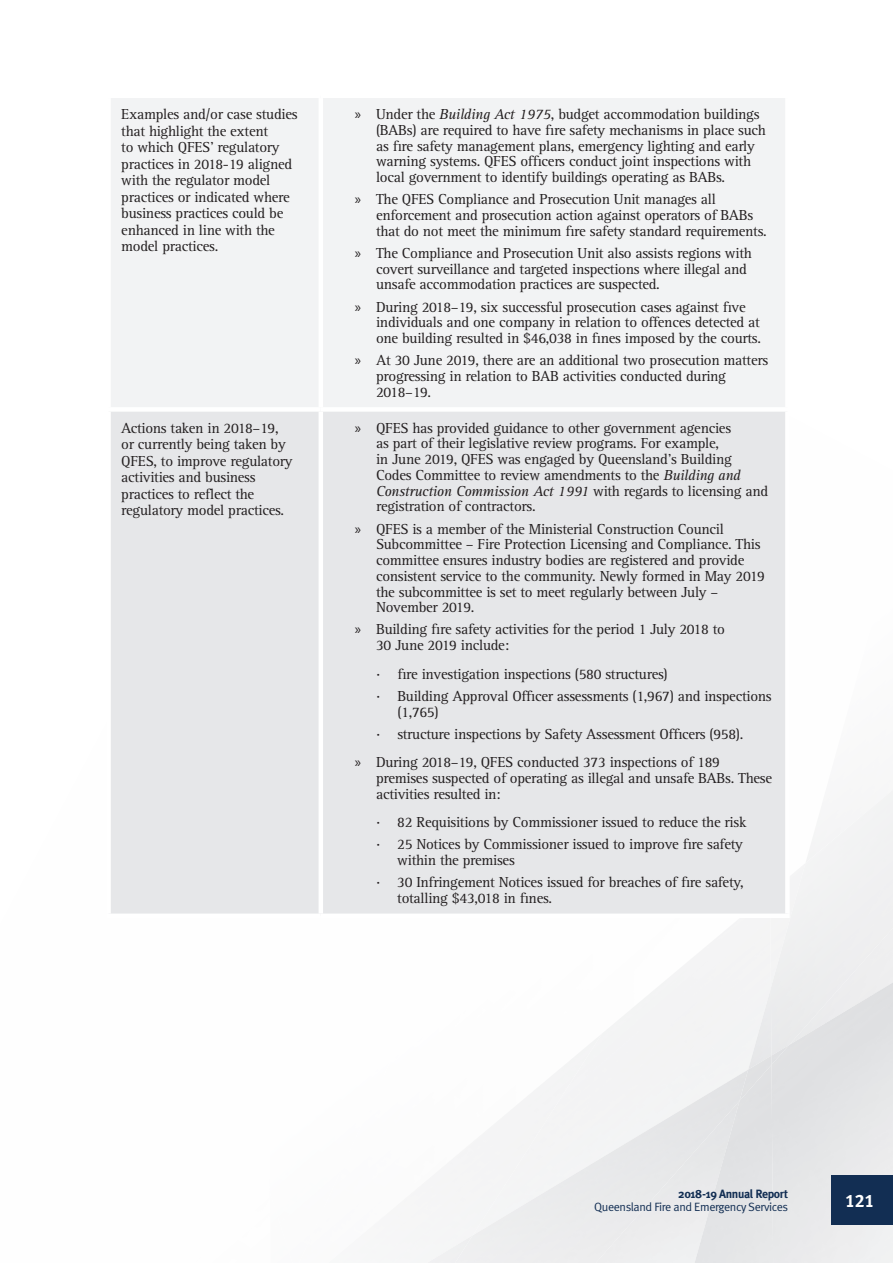
<style>
.page{position:relative;width:893px;height:1263px;background:#fff}
.page>*{position:absolute;margin:0;border:0;box-sizing:border-box;transform-origin:0 0}
.t1{font:18px "Meta Bold LF";color:#fff}
.t2{font:15px/15.8px "Rotis Serif";letter-spacing:-.02em;color:#231f20}
.t3{font:12px "Meta Normal";letter-spacing:-.03em;color:#122e53}
.t4{font:700 12px "Meta Plus";letter-spacing:-.03em;color:#122e53}
.s1{font-family:"Myriad Pro"}
.s2{font-style:italic}
.s3{font-family:"Meta Normal LF"}
</style>
<div class="page">
<img style="left:748px;top:988px;width:23px;height:67px">
<div style="left:771px;top:964px;width:122px;height:256px;background:#e5e6e7"></div>
<img style="left:612px;top:1065px;width:163px;height:198px">
<img style="left:446px;top:1069px;width:302px;height:194px">
<img style="left:771px;top:1045px;width:18px;height:20px">
<img style="left:739px;top:1055px;width:32px;height:46px">
<img style="left:428px;top:1235px;width:45px;height:28px">
<div style="left:111px;top:98px;width:674px;height:309px;background:#f2f3f4"></div>
<div style="left:111px;top:412px;width:674px;height:501px;background:#e6e7e9"></div>
<hr style="left:319px;top:98px;width:4px;height:309px;background:#fff">
<hr style="left:319px;top:412px;width:4px;height:501px;background:#fff">
<div style="left:831px;top:1175px;width:62px;height:50px;background:#122e53"></div>
<p class="t2" style="left:121px;top:106px;width:178px;line-height:16.5px">Examples and/or case studies that highlight the extent<br>to which QFES’ regulatory practices in 2018-19 aligned with the regulator model practices or indicated where business practices could be enhanced in line with the model practices.</p>
<p class="t2" style="left:376px;top:107px;width:391px;text-indent:-21px"><span class="s1">»</span> Under the <span class="s2">Building Act 1975</span>, budget accommodation buildings (BABs) are required to have fire safety mechanisms in place such as fire safety management plans, emergency lighting and early warning systems. QFES officers conduct joint inspections with local government to identify buildings operating as BABs.</p>
<p class="t2" style="left:376px;top:192px;width:392px;text-indent:-21px"><span class="s1">»</span> The QFES Compliance and Prosecution Unit manages all enforcement and prosecution action against operators of BABs that do not meet the minimum fire safety standard requirements.</p>
<p class="t2" style="left:376px;top:245px;width:377px;text-indent:-21px"><span class="s1">»</span> The Compliance and Prosecution Unit also assists regions with covert surveillance and targeted inspections where illegal and unsafe accommodation practices are suspected.</p>
<p class="t2" style="left:376px;top:299px;width:386px;text-indent:-21px"><span class="s1">»</span> During 2018–19, six successful prosecution cases against five individuals and one company in relation to offences detected at one building resulted in $46,038 in fines imposed by the courts.</p>
<p class="t2" style="left:376px;top:353px;width:394px;text-indent:-21px"><span class="s1">»</span> At 30 June 2019, there are an additional two prosecution matters progressing in relation to BAB activities conducted during<br>2018–19.</p>
<p class="t2" style="left:121px;top:420px;width:173px;line-height:16.5px">Actions taken in 2018–19, or currently being taken by<br>QFES, to improve regulatory activities and business practices to reflect the regulatory model practices.</p>
<p class="t2" style="left:376px;top:420px;width:394px;text-indent:-21px"><span class="s1">»</span> QFES has provided guidance to other government agencies<br>as part of their legislative review programs. For example,<br>in June 2019, QFES was engaged by Queensland’s Building Codes Committee to review amendments to the <span class="s2">Building and Construction Commission Act 1991</span> with regards to licensing and registration of contractors.</p>
<p class="t2" style="left:376px;top:521px;width:390px;text-indent:-21px"><span class="s1">»</span> QFES is a member of the Ministerial Construction Council Subcommittee – Fire Protection Licensing and Compliance. This committee ensures industry bodies are registered and provide consistent service to the community. Newly formed in May 2019 the subcommittee is set to meet regularly between July – November 2019.</p>
<p class="t2" style="left:376px;top:622px;width:350px;text-indent:-21px"><span class="s1">»</span> Building fire safety activities for the period 1 July 2018 to<br>30 June 2019 include:</p>
<p class="t2" style="left:376px;top:663px;width:397px;line-height:22.2px"><span class="s3">·</span> fire investigation inspections (580 structures)<br><span class="s3">·</span> Building Approval Officer assessments (1,967) and inspections</p>
<p class="t2" style="left:376px;top:701px;width:369px;line-height:22px;text-indent:21px">(1,765)<br><span class="s3">·</span> structure inspections by Safety Assessment Officers (958).</p>
<p class="t2" style="left:376px;top:755px;width:397px;text-indent:-21px"><span class="s1">»</span> During 2018–19, QFES conducted 373 inspections of 189 premises suspected of operating as illegal and unsafe BABs. These activities resulted in:</p>
<p class="t2" style="left:376px;top:812px;width:372px;line-height:22px"><span class="s3">·</span> 82 Requisitions by Commissioner issued to reduce the risk <span class="s3">·</span> 25 Notices by Commissioner issued to improve fire safety</p>
<p class="t2" style="left:376px;top:849px;width:369px;line-height:22px;text-indent:21px">within the premises<br><span class="s3">·</span> 30 Infringement Notices issued for breaches of fire safety,</p>
<p class="t2" style="left:397px;top:890px;width:156px">totalling $43,018 in fines.</p>
<p class="t4" style="left:678px;top:1187px;width:111px">2018-19 Annual Report</p>
<p class="t3" style="left:594px;top:1200px;width:196px">Queensland Fire and Emergency Services</p>
<p class="t1" style="left:845px;top:1189px;width:31px">121</p>
</div>
